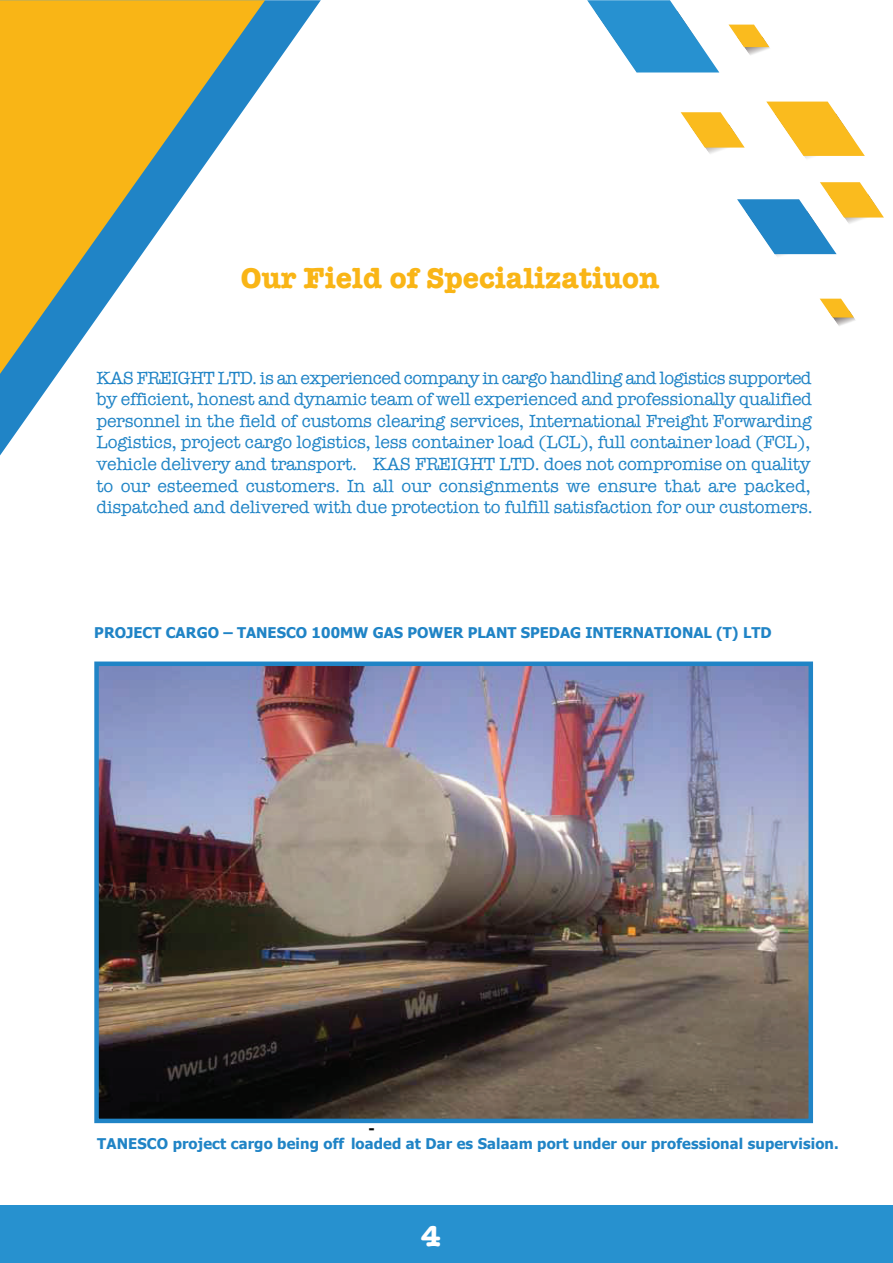
<style>
.page{position:relative;width:893px;height:1263px;background:#fff}
.page>*{position:absolute;margin:0;border:0;box-sizing:border-box;transform-origin:0 0}
.t1{font:700 30px "American Typewriter";color:#f9b516}
.t2{font:700 30px "American Typewriter";color:#fff}
.t3{font:18px/21.6px "American Typewriter";letter-spacing:-.01em;color:#2084c6}
.t4{font:700 14.7px "Tahoma";letter-spacing:.01em;color:#2084c6}
.t5{font:700 14.7px "Tahoma";color:#040503}
</style>
<div class="page">
<img style="left:744px;top:46px;width:26px;height:9px">
<img style="left:706px;top:148px;width:20px;height:6px">
<img style="left:833px;top:318px;width:22px;height:8px">
<img style="left:774px;top:254px;width:63px;height:3px">
<svg style="left:587px;top:0;width:132px;height:73px"></svg>
<svg style="left:729px;top:25px;width:40px;height:22px"></svg>
<svg style="left:766px;top:102px;width:99px;height:54px"></svg>
<svg style="left:681px;top:112px;width:64px;height:36px"></svg>
<svg style="left:820px;top:299px;width:34px;height:19px"></svg>
<svg style="left:737px;top:182px;width:147px;height:72px"></svg>
<svg style="left:0;top:0;width:321px;height:455px"></svg>
<svg style="left:0;top:0;width:265px;height:374px"></svg>
<div style="left:0;top:1205px;width:893px;height:58px;background:#2791cf"></div>
<img style="left:99px;top:667px;width:709px;height:451px">
<div style="left:94px;top:662px;width:719px;height:461px;border:4px solid #2084c6"></div>
<h1 class="t1" style="left:241px;top:259px;width:420px">Our Field of Specializatiuon</h1>
<p class="t3" style="left:96px;top:367px;width:718px">KAS FREIGHT LTD. is an experienced company in cargo handling and logistics supported by efficient, honest and dynamic team of well experienced and professionally qualified personnel in the field of customs clearing services, International Freight Forwarding Logistics, project cargo logistics, less container load (LCL), full container load (FCL), vehicle delivery and transport. KAS FREIGHT LTD. does not compromise on quality to our esteemed customers. In all our consignments we ensure that are packed, dispatched and delivered with due protection to fulfill satisfaction for our customers.</p>
<p class="t4" style="left:94px;top:624px;width:679px">PROJECT CARGO – TANESCO 100MW GAS POWER PLANT SPEDAG INTERNATIONAL (T) LTD</p>
<p class="t5" style="left:368px;top:1119px;width:8px">-</p>
<p class="t4" style="left:351px;top:1134px;width:489px">loaded at Dar es Salaam port under our professional supervision.</p>
<p class="t4" style="left:97px;top:1134px;width:248px">TANESCO project cargo being off</p>
<h1 class="t2" style="left:421px;top:1218px;width:21px">4</h1>
</div>
